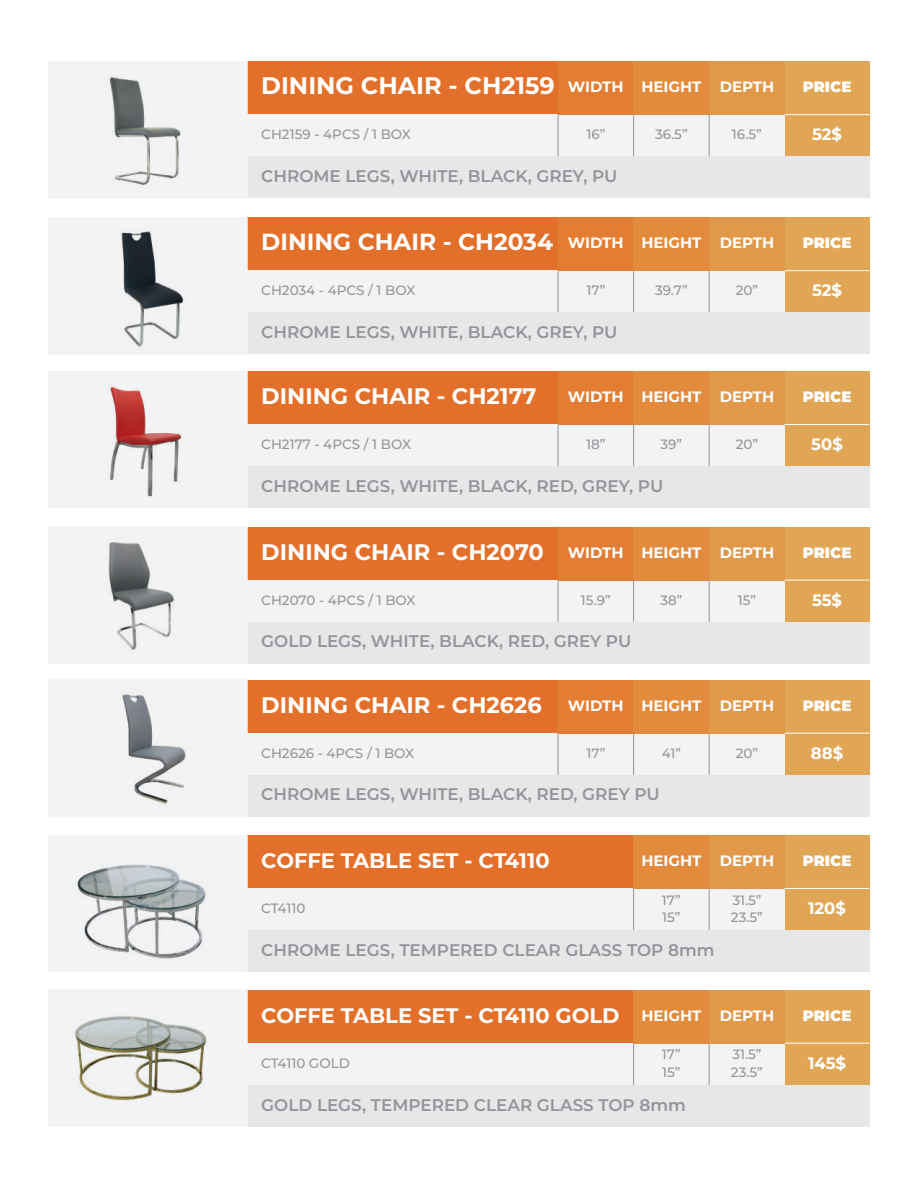
<style>
.page{position:relative;width:918px;height:1188px;background:#fff}
.page>*{position:absolute;margin:0;border:0;box-sizing:border-box;transform-origin:0 0}
.t1{font:700 24px "Montserrat";color:#fff}
.t2{font:700 23.25px "Montserrat";color:#fff}
.t3{font:700 22.5px "Montserrat";color:#fff}
.t4{font:700 21px "Montserrat";color:#fff}
.t5{font:600 16.8px "Montserrat";color:#939598}
.t6{font:700 16.5px "Montserrat";color:#fff}
.t7{font:900 15px "Montserrat";color:#fff}
.t8{font:700 15px "Montserrat";color:#fff}
.t9{font:500 13.5px "Montserrat";color:#939598}
.s1{font-size:15px}
</style>
<div class="page">
<div style="left:247px;top:1085px;width:622px;height:41px;background:#e6e7e9"></div>
<div style="left:785px;top:990px;width:84px;height:95px;background:#e1a655"></div>
<div style="left:247px;top:990px;width:387px;height:53px;background:#e3702a"></div>
<div style="left:248px;top:1043px;width:537px;height:42px;background:#f2f3f4"></div>
<div style="left:634px;top:990px;width:75px;height:53px;background:#e38b3c"></div>
<div style="left:709px;top:990px;width:76px;height:53px;background:#e19849"></div>
<hr style="left:785px;top:1043px;width:84px;height:1px;background:#fff">
<hr style="left:633px;top:1043px;width:1px;height:42px;background:#939598">
<hr style="left:709px;top:1043px;width:1px;height:42px;background:#939598">
<img style="left:49px;top:990px;width:199px;height:137px">
<div style="left:247px;top:156px;width:622px;height:42px;background:#e6e7e9"></div>
<div style="left:785px;top:62px;width:84px;height:94px;background:#e1a655"></div>
<div style="left:247px;top:62px;width:311px;height:53px;background:#e3702a"></div>
<div style="left:248px;top:115px;width:537px;height:41px;background:#f2f3f4"></div>
<div style="left:558px;top:62px;width:76px;height:53px;background:#e27d33"></div>
<div style="left:634px;top:62px;width:75px;height:53px;background:#e38b3c"></div>
<div style="left:709px;top:62px;width:76px;height:53px;background:#e19849"></div>
<hr style="left:785px;top:114px;width:84px;height:1px;background:#fff">
<hr style="left:558px;top:115px;width:1px;height:41px;background:#939598">
<hr style="left:633px;top:115px;width:1px;height:41px;background:#939598">
<hr style="left:709px;top:115px;width:1px;height:41px;background:#939598">
<img style="left:49px;top:61px;width:199px;height:137px">
<div style="left:247px;top:466px;width:622px;height:42px;background:#e6e7e9"></div>
<div style="left:785px;top:371px;width:84px;height:95px;background:#e1a655"></div>
<div style="left:247px;top:371px;width:311px;height:54px;background:#e3702a"></div>
<div style="left:248px;top:425px;width:537px;height:41px;background:#f2f3f4"></div>
<div style="left:558px;top:371px;width:76px;height:54px;background:#e27d33"></div>
<div style="left:634px;top:371px;width:75px;height:54px;background:#e38b3c"></div>
<div style="left:709px;top:371px;width:76px;height:54px;background:#e19849"></div>
<hr style="left:785px;top:424px;width:84px;height:1px;background:#fff">
<hr style="left:558px;top:425px;width:1px;height:41px;background:#939598">
<hr style="left:633px;top:425px;width:1px;height:41px;background:#939598">
<hr style="left:709px;top:425px;width:1px;height:41px;background:#939598">
<img style="left:49px;top:371px;width:199px;height:137px">
<div style="left:247px;top:622px;width:622px;height:41px;background:#e6e7e9"></div>
<div style="left:785px;top:527px;width:84px;height:95px;background:#e1a655"></div>
<div style="left:247px;top:527px;width:311px;height:53px;background:#e3702a"></div>
<div style="left:248px;top:580px;width:537px;height:42px;background:#f2f3f4"></div>
<div style="left:558px;top:527px;width:76px;height:53px;background:#e27d33"></div>
<div style="left:634px;top:527px;width:75px;height:53px;background:#e38b3c"></div>
<div style="left:709px;top:527px;width:76px;height:53px;background:#e19849"></div>
<hr style="left:785px;top:580px;width:84px;height:1px;background:#fff">
<hr style="left:558px;top:580px;width:1px;height:42px;background:#939598">
<hr style="left:633px;top:580px;width:1px;height:42px;background:#939598">
<hr style="left:709px;top:580px;width:1px;height:42px;background:#939598">
<img style="left:49px;top:527px;width:199px;height:137px">
<div style="left:247px;top:775px;width:622px;height:41px;background:#e6e7e9"></div>
<div style="left:785px;top:680px;width:84px;height:95px;background:#e1a655"></div>
<div style="left:247px;top:680px;width:311px;height:53px;background:#e3702a"></div>
<div style="left:248px;top:733px;width:537px;height:42px;background:#f2f3f4"></div>
<div style="left:558px;top:680px;width:76px;height:53px;background:#e27d33"></div>
<div style="left:634px;top:680px;width:75px;height:53px;background:#e38b3c"></div>
<div style="left:709px;top:680px;width:76px;height:53px;background:#e19849"></div>
<hr style="left:785px;top:733px;width:84px;height:1px;background:#fff">
<hr style="left:558px;top:733px;width:1px;height:42px;background:#939598">
<hr style="left:633px;top:733px;width:1px;height:42px;background:#939598">
<hr style="left:709px;top:733px;width:1px;height:42px;background:#939598">
<img style="left:49px;top:680px;width:199px;height:137px">
<div style="left:247px;top:312px;width:622px;height:42px;background:#e6e7e9"></div>
<div style="left:785px;top:218px;width:84px;height:94px;background:#e1a655"></div>
<div style="left:247px;top:218px;width:311px;height:53px;background:#e3702a"></div>
<div style="left:248px;top:271px;width:537px;height:41px;background:#f2f3f4"></div>
<div style="left:558px;top:218px;width:76px;height:53px;background:#e27d33"></div>
<div style="left:634px;top:218px;width:75px;height:53px;background:#e38b3c"></div>
<div style="left:709px;top:218px;width:76px;height:53px;background:#e19849"></div>
<hr style="left:785px;top:270px;width:84px;height:1px;background:#fff">
<hr style="left:558px;top:271px;width:1px;height:41px;background:#939598">
<hr style="left:633px;top:271px;width:1px;height:41px;background:#939598">
<hr style="left:709px;top:271px;width:1px;height:41px;background:#939598">
<img style="left:49px;top:217px;width:199px;height:137px">
<div style="left:247px;top:930px;width:622px;height:42px;background:#e6e7e9"></div>
<div style="left:785px;top:835px;width:84px;height:95px;background:#e1a655"></div>
<div style="left:247px;top:835px;width:387px;height:53px;background:#e3702a"></div>
<div style="left:248px;top:888px;width:537px;height:42px;background:#f2f3f4"></div>
<div style="left:634px;top:835px;width:75px;height:53px;background:#e38b3c"></div>
<div style="left:709px;top:835px;width:76px;height:53px;background:#e19849"></div>
<hr style="left:785px;top:888px;width:84px;height:1px;background:#fff">
<hr style="left:633px;top:888px;width:1px;height:42px;background:#939598">
<hr style="left:709px;top:888px;width:1px;height:42px;background:#939598">
<img style="left:49px;top:835px;width:199px;height:137px">
<h1 class="t1" style="left:261px;top:68px;width:514px">DINING CHAIR - CH2159 <span class="s1">WIDTH HEIGHT DEPTH</span></h1>
<p class="t7" style="left:803px;top:76px;width:50px">PRICE</p>
<p class="t9" style="left:261px;top:125px;width:151px">CH2159 - 4PCS / 1 BOX</p>
<p class="t9" style="left:586px;top:125px;width:20px">16”</p>
<p class="t9" style="left:655px;top:125px;width:34px">36.5”</p>
<p class="t9" style="left:732px;top:125px;width:31px">16.5”</p>
<p class="t6" style="left:812px;top:123px;width:31px">52$</p>
<p class="t5" style="left:261px;top:164px;width:358px">CHROME LEGS, WHITE, BLACK, GREY, PU</p>
<h2 class="t2" style="left:261px;top:225px;width:514px">DINING CHAIR - CH2034 <span class="s1">WIDTH HEIGHT DEPTH</span></h2>
<p class="t7" style="left:803px;top:232px;width:50px">PRICE</p>
<p class="t9" style="left:261px;top:281px;width:156px">CH2034 - 4PCS / 1 BOX</p>
<p class="t9" style="left:586px;top:281px;width:20px">17”</p>
<p class="t9" style="left:655px;top:281px;width:34px">39.7”</p>
<p class="t9" style="left:736px;top:281px;width:24px">20”</p>
<p class="t6" style="left:812px;top:279px;width:31px">52$</p>
<p class="t5" style="left:261px;top:320px;width:358px">CHROME LEGS, WHITE, BLACK, GREY, PU</p>
<h3 class="t3" style="left:261px;top:380px;width:277px">DINING CHAIR - CH2177</h3>
<p class="t8" style="left:568px;top:386px;width:208px">WIDTH HEIGHT DEPTH</p>
<p class="t7" style="left:803px;top:386px;width:50px">PRICE</p>
<p class="t9" style="left:261px;top:435px;width:151px">CH2177 - 4PCS / 1 BOX</p>
<p class="t9" style="left:586px;top:435px;width:21px">18”</p>
<p class="t9" style="left:661px;top:435px;width:23px">39”</p>
<p class="t9" style="left:736px;top:435px;width:24px">20”</p>
<p class="t6" style="left:811px;top:432px;width:33px">50$</p>
<p class="t5" style="left:261px;top:474px;width:404px">CHROME LEGS, WHITE, BLACK, RED, GREY, PU</p>
<h3 class="t3" style="left:261px;top:535px;width:514px">DINING CHAIR - CH2070 <span class="s1">WIDTH HEIGHT DEPTH</span></h3>
<p class="t7" style="left:803px;top:541px;width:50px">PRICE</p>
<p class="t9" style="left:261px;top:591px;width:156px">CH2070 - 4PCS / 1 BOX</p>
<p class="t9" style="left:581px;top:591px;width:31px">15.9”</p>
<p class="t9" style="left:660px;top:591px;width:24px">38”</p>
<p class="t9" style="left:738px;top:591px;width:20px">15”</p>
<p class="t6" style="left:812px;top:588px;width:32px">55$</p>
<p class="t5" style="left:261px;top:630px;width:372px">GOLD LEGS, WHITE, BLACK, RED, GREY PU</p>
<h3 class="t3" style="left:261px;top:688px;width:514px">DINING CHAIR - CH2626 <span class="s1">WIDTH HEIGHT DEPTH</span></h3>
<p class="t7" style="left:803px;top:694px;width:50px">PRICE</p>
<p class="t9" style="left:261px;top:744px;width:155px">CH2626 - 4PCS / 1 BOX</p>
<p class="t9" style="left:586px;top:744px;width:20px">17”</p>
<p class="t9" style="left:662px;top:744px;width:21px">41”</p>
<p class="t9" style="left:736px;top:744px;width:24px">20”</p>
<p class="t6" style="left:811px;top:741px;width:34px">88$</p>
<p class="t5" style="left:261px;top:783px;width:400px">CHROME LEGS, WHITE, BLACK, RED, GREY PU</p>
<p class="t4" style="left:261px;top:845px;width:290px">COFFE TABLE SET - CT4110</p>
<p class="t8" style="left:641px;top:850px;width:134px">HEIGHT DEPTH</p>
<p class="t7" style="left:803px;top:850px;width:50px">PRICE</p>
<p class="t9" style="left:261px;top:899px;width:46px">CT4110</p>
<p class="t9" style="left:662px;top:890px;width:20px">17”</p>
<p class="t9" style="left:732px;top:890px;width:31px">31.5”</p>
<p class="t9" style="left:662px;top:908px;width:20px">15”</p>
<p class="t9" style="left:731px;top:908px;width:33px">23.5”</p>
<p class="t6" style="left:808px;top:896px;width:39px">120$</p>
<p class="t5" style="left:261px;top:938px;width:455px">CHROME LEGS, TEMPERED CLEAR GLASS TOP 8mm</p>
<h1 class="t1" style="left:261px;top:997px;width:286px">DINING CHAIR - CH258</h1>
<p class="t9" style="left:261px;top:1054px;width:141px">T1042 - 4PCS / 1 BOX</p>
<p class="t5" style="left:261px;top:1093px;width:426px">GOLD LEGS, TEMPERED CLEAR GLASS TOP 8mm</p>
<p class="t4" style="left:261px;top:1000px;width:514px">COFFE TABLE SET - CT4110 GOLD <span class="s1">HEIGHT DEPTH</span></p>
<p class="t7" style="left:803px;top:1004px;width:50px">PRICE</p>
<p class="t9" style="left:261px;top:1054px;width:90px">CT4110 GOLD</p>
<p class="t9" style="left:662px;top:1045px;width:20px">17”</p>
<p class="t9" style="left:732px;top:1045px;width:31px">31.5”</p>
<p class="t9" style="left:662px;top:1062px;width:20px">15”</p>
<p class="t9" style="left:731px;top:1062px;width:33px">23.5”</p>
<p class="t9" style="left:660px;top:1054px;width:24px">38”</p>
<p class="t9" style="left:738px;top:1054px;width:20px">15”</p>
<p class="t6" style="left:811px;top:1051px;width:33px">30$</p>
<p class="t6" style="left:808px;top:1051px;width:40px">145$</p>
<p class="t5" style="left:261px;top:1093px;width:400px">CHROME LEGS, WHITE, BLACK, RED, GREY PU</p>
</div>
